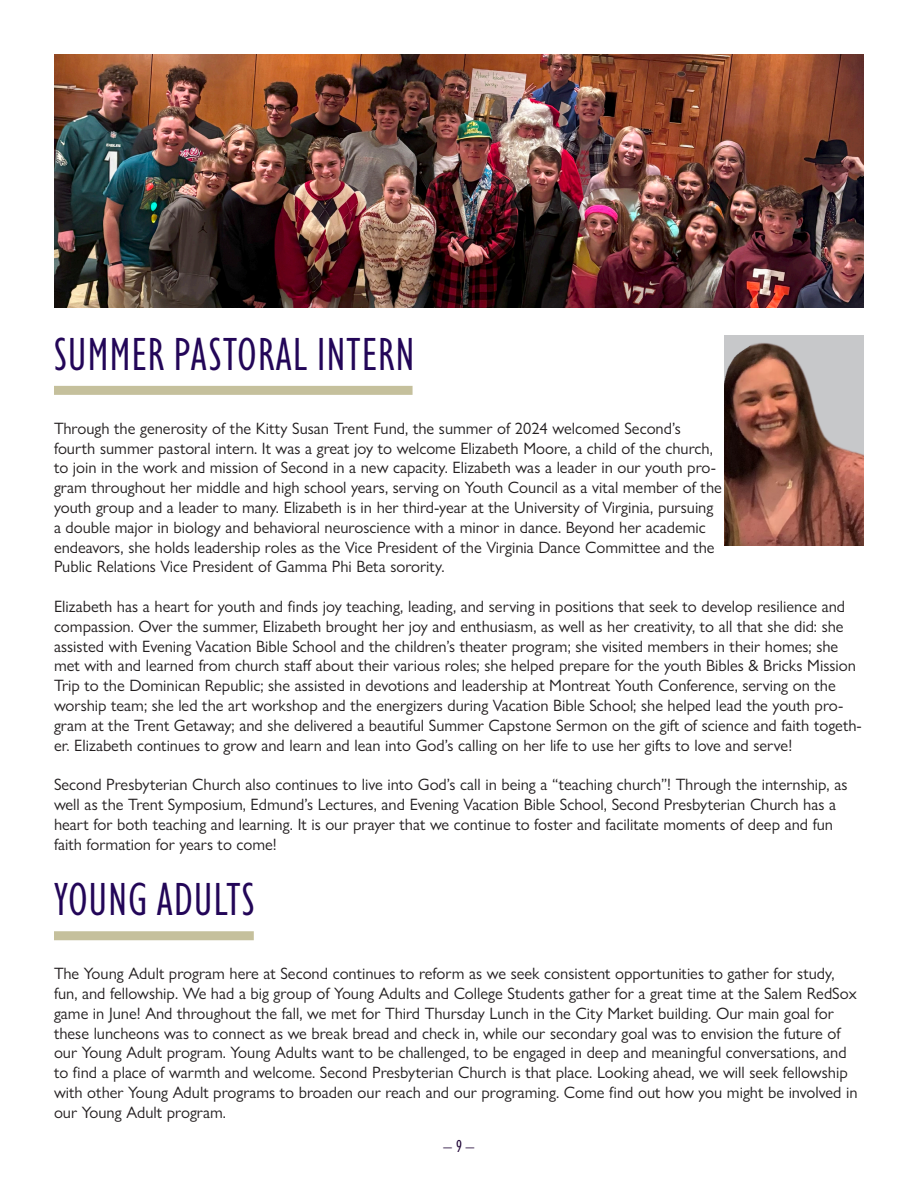
<style>
.page{position:relative;width:918px;height:1188px;background:#fff}
.page>*{position:absolute;margin:0;border:0;box-sizing:border-box;transform-origin:0 0}
.t1{font:condensed 48px "Gill Sans Nova";letter-spacing:.03em;color:#230658}
.t2{font:condensed 18px "Gill Sans Nova";color:#220839}
.t3{font:16.5px/19.8px "Gill Sans Nova";color:#231f20}
</style>
<div class="page">
<div style="left:54px;top:386px;width:359px;height:9px;background:#c5c09c"></div>
<div style="left:54px;top:931px;width:200px;height:9px;background:#c5c09c"></div>
<img style="left:54px;top:54px;width:810px;height:254px">
<img style="left:724px;top:335px;width:140px;height:210px">
<p class="t1" style="left:54px;top:323px;width:362px">SUMMER PASTORAL INTERN</p>
<p class="t3" style="left:54px;top:418px;width:669px">Through the generosity of the Kitty Susan Trent Fund, the summer of 2024 welcomed Second’s fourth summer pastoral intern. It was a great joy to welcome Elizabeth Moore, a child of the church, to join in the work and mission of Second in a new capacity. Elizabeth was a leader in our youth pro&shy;gram throughout her middle and high school years, serving on Youth Council as a vital member of the youth group and a leader to many. Elizabeth is in her third-year at the University of Virginia, pursuing a double major in biology and behavioral neuroscience with a minor in dance. Beyond her academic endeavors, she holds leadership roles as the Vice President of the Virginia Dance Committee and the Public Relations Vice President of Gamma Phi Beta sorority.</p>
<p class="t3" style="left:54px;top:596px;width:809px">Elizabeth has a heart for youth and finds joy teaching, leading, and serving in positions that seek to develop resilience and compassion. Over the summer, Elizabeth brought her joy and enthusiasm, as well as her creativity, to all that she did: she assisted with Evening Vacation Bible School and the children’s theater program; she visited members in their homes; she met with and learned from church staff about their various roles; she helped prepare for the youth Bibles &amp; Bricks Mission Trip to the Dominican Republic; she assisted in devotions and leadership at Montreat Youth Conference, serving on the worship team; she led the art workshop and the energizers during Vacation Bible School; she helped lead the youth pro&shy;gram at the Trent Getaway; and she delivered a beautiful Summer Capstone Sermon on the gift of science and faith togeth&shy;er. Elizabeth continues to grow and learn and lean into God’s calling on her life to use her gifts to love and serve!</p>
<p class="t3" style="left:54px;top:775px;width:795px">Second Presbyterian Church also continues to live into God’s call in being a “teaching church”! Through the internship, as well as the Trent Symposium, Edmund’s Lectures, and Evening Vacation Bible School, Second Presbyterian Church has a heart for both teaching and learning. It is our prayer that we continue to foster and facilitate moments of deep and fun faith formation for years to come!</p>
<p class="t1" style="left:54px;top:869px;width:202px">YOUNG ADULTS</p>
<p class="t3" style="left:54px;top:964px;width:805px">The Young Adult program here at Second continues to reform as we seek consistent opportunities to gather for study, fun, and fellowship. We had a big group of Young Adults and College Students gather for a great time at the Salem RedSox game in June! And throughout the fall, we met for Third Thursday Lunch in the City Market building. Our main goal for these luncheons was to connect as we break bread and check in, while our secondary goal was to envision the future of our Young Adult program. Young Adults want to be challenged, to be engaged in deep and meaningful conversations, and to find a place of warmth and welcome. Second Presbyterian Church is that place. Looking ahead, we will seek fellowship with other Young Adult programs to broaden our reach and our programing. Come find out how you might be involved in our Young Adult program.</p>
<p class="t2" style="left:444px;top:1135px;width:32px">– 9 –</p>
</div>
